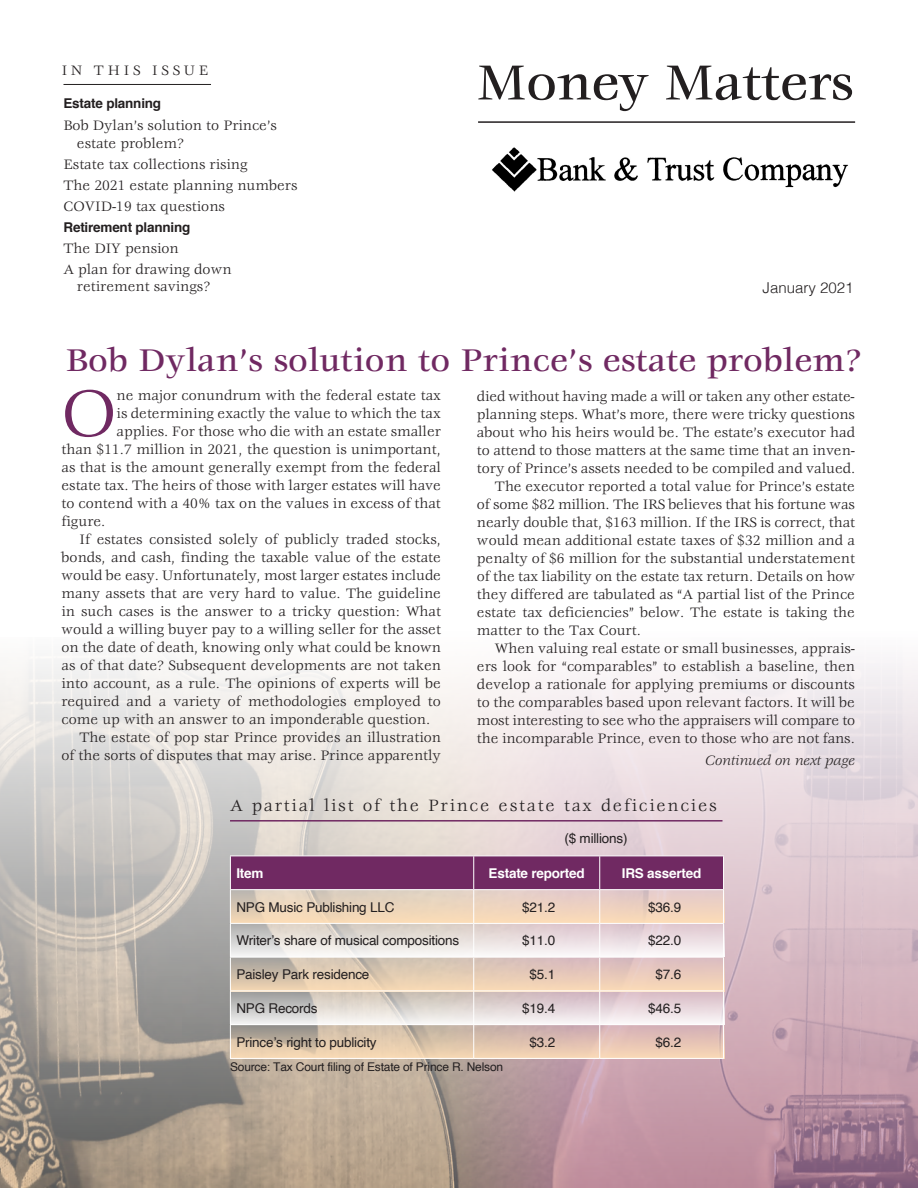
<style>
.page{position:relative;width:918px;height:1188px;background:#fff}
.page>*{position:absolute;margin:0;border:0;box-sizing:border-box;transform-origin:0 0}
.Body_no_indent{font:72.45px "Veljovic";color:#702962}
.t1{font:500 54px "Veljovic";letter-spacing:-.005em;color:#231f20}
.Headline{font:500 34.5px "Veljovic";color:#702962}
.Box_Head{font:18px "Veljovic";letter-spacing:.1em;color:#231f20}
.Body{font:15px/18px "Veljovic";color:#231f20;text-align:justify}
.Body_no_indent-2{font:15px/18px "Veljovic";color:#231f20}
.Body_no_indent-3{font:italic 15px "Veljovic";color:#231f20}
.Body-2{font:15px "Veljovic";letter-spacing:.25em;color:#231f20}
.t2{font:300 15px "Helvetica";color:#231f20}
.box_text{font:13.5px "Helvetica";letter-spacing:-.015em;color:#231f20}
.Body_no_indent-4{font:700 13.5px "Helvetica";letter-spacing:-.015em;color:#231f20}
.box_text-2{font:700 13.5px "Helvetica";letter-spacing:-.015em;color:#fff}
.box_text-3{font:12px "Helvetica";letter-spacing:-.015em;color:#231f20}
</style>
<div class="page">
<hr style="left:63px;top:84px;width:148px;height:1px;background:#231f20">
<svg style="left:0;top:660px;width:918px;height:528px;background:#cebfbf"></svg>
<hr style="left:230px;top:820px;width:493px;height:2px;background:#702962">
<svg style="left:231px;top:922px;width:492px;height:35px"></svg>
<svg style="left:231px;top:992px;width:492px;height:32px;background:#ded5d5"></svg>
<svg style="left:231px;top:958px;width:492px;height:33px;background:#e2cab6"></svg>
<svg style="left:231px;top:1025px;width:492px;height:33px;background:#dbc1ae"></svg>
<svg style="left:231px;top:890px;width:492px;height:32px;background:#ebd3be"></svg>
<div style="left:231px;top:857px;width:492px;height:32px;background:#702962"></div>
<hr style="left:230px;top:856px;width:244px;height:1px;background:#fff">
<hr style="left:230px;top:856px;width:1px;height:33px;background:#fff">
<hr style="left:474px;top:856px;width:126px;height:1px;background:#fff">
<hr style="left:473px;top:856px;width:1px;height:33px;background:#fff">
<hr style="left:600px;top:856px;width:124px;height:1px;background:#fff">
<hr style="left:599px;top:856px;width:1px;height:33px;background:#fff">
<hr style="left:723px;top:856px;width:1px;height:33px;background:#fff">
<hr style="left:230px;top:889px;width:244px;height:1px;background:#fff">
<hr style="left:230px;top:890px;width:1px;height:33px;background:#fff">
<hr style="left:474px;top:889px;width:126px;height:1px;background:#fff">
<hr style="left:473px;top:890px;width:1px;height:33px;background:#fff">
<hr style="left:600px;top:889px;width:124px;height:1px;background:#fff">
<hr style="left:599px;top:890px;width:1px;height:33px;background:#fff">
<hr style="left:723px;top:890px;width:1px;height:33px;background:#fff">
<hr style="left:230px;top:923px;width:244px;height:1px;background:#fff">
<hr style="left:230px;top:924px;width:1px;height:33px;background:#fff">
<hr style="left:474px;top:923px;width:126px;height:1px;background:#fff">
<hr style="left:473px;top:924px;width:1px;height:33px;background:#fff">
<hr style="left:600px;top:923px;width:124px;height:1px;background:#fff">
<hr style="left:599px;top:924px;width:1px;height:33px;background:#fff">
<hr style="left:723px;top:924px;width:1px;height:33px;background:#fff">
<hr style="left:230px;top:957px;width:244px;height:1px;background:#fff">
<hr style="left:230px;top:958px;width:1px;height:33px;background:#fff">
<hr style="left:474px;top:957px;width:126px;height:1px;background:#fff">
<hr style="left:473px;top:958px;width:1px;height:33px;background:#fff">
<hr style="left:600px;top:957px;width:124px;height:1px;background:#fff">
<hr style="left:599px;top:958px;width:1px;height:33px;background:#fff">
<hr style="left:723px;top:958px;width:1px;height:33px;background:#fff">
<hr style="left:230px;top:991px;width:244px;height:1px;background:#fff">
<hr style="left:230px;top:991px;width:1px;height:33px;background:#fff">
<hr style="left:474px;top:991px;width:126px;height:1px;background:#fff">
<hr style="left:473px;top:991px;width:1px;height:33px;background:#fff">
<hr style="left:600px;top:991px;width:124px;height:1px;background:#fff">
<hr style="left:599px;top:991px;width:1px;height:33px;background:#fff">
<hr style="left:723px;top:991px;width:1px;height:33px;background:#fff">
<hr style="left:230px;top:1024px;width:244px;height:1px;background:#fff">
<hr style="left:230px;top:1025px;width:1px;height:33px;background:#fff">
<hr style="left:474px;top:1024px;width:126px;height:1px;background:#fff">
<hr style="left:473px;top:1025px;width:1px;height:33px;background:#fff">
<hr style="left:600px;top:1024px;width:124px;height:1px;background:#fff">
<hr style="left:599px;top:1025px;width:1px;height:33px;background:#fff">
<hr style="left:723px;top:1025px;width:1px;height:33px;background:#fff">
<hr style="left:230px;top:1058px;width:244px;height:1px;background:#fff">
<hr style="left:474px;top:1058px;width:126px;height:1px;background:#fff">
<hr style="left:600px;top:1058px;width:124px;height:1px;background:#fff">
<hr style="left:478px;top:121px;width:377px;height:2px;background:#231f20">
<img style="left:492px;top:147px;width:356px;height:45px">
<p class="Body-2" style="left:62px;top:62px;width:148px">IN THIS ISSUE</p>
<p class="Body_no_indent-4" style="left:63px;top:92px;width:99px">Estate planning</p>
<p class="Body_no_indent-2" style="left:77px;top:117px;width:201px;text-indent:-14px">Bob Dylan’s solution to Prince’s estate problem?</p>
<p class="Body_no_indent-2" style="left:63px;top:156px;width:186px">Estate tax collections rising</p>
<p class="Body_no_indent-2" style="left:63px;top:177px;width:235px">The 2021 estate planning numbers</p>
<p class="Body_no_indent-2" style="left:63px;top:198px;width:163px">COVID-19 tax questions</p>
<p class="Body_no_indent-4" style="left:63px;top:216px;width:128px">Retirement planning</p>
<p class="Body_no_indent-2" style="left:63px;top:240px;width:117px">The DIY pension</p>
<p class="Body_no_indent-2" style="left:63px;top:262px;width:170px;line-height:16.5px;text-align:center">A plan for drawing down retirement savings?</p>
<h2 class="t1" style="left:477px;top:53px;width:377px">Money Matters</h2>
<p class="t2" style="left:763px;top:275px;width:92px">January 2021</p>
<p class="Headline" style="left:66px;top:342px;width:796px">Bob Dylan’s solution to Prince’s estate problem?</p>
<p class="Body_no_indent" style="left:62px;top:374px;width:57px">O</p>
<p class="Body_no_indent-2" style="left:117px;top:387px;width:326px">ne major conundrum with the federal estate tax</p>
<p class="Body" style="left:477px;top:388px;width:380px">died without having made a will or taken any other estate&shy;planning steps. What’s more, there were tricky questions about who his heirs would be. The estate’s executor had to attend to those matters at the same time that an inven&shy;tory of Prince’s assets needed to be compiled and valued.</p>
<p class="Body" style="left:477px;top:478px;width:380px;text-indent:18px">The executor reported a total value for Prince’s estate of some $82 million. The IRS believes that his fortune was nearly double that, $163 million. If the IRS is correct, that would mean additional estate taxes of $32 million and a penalty of $6 million for the substantial understatement of the tax liability on the estate tax return. Details on how they differed are tabulated as “A partial list of the Prince estate tax deficiencies” below. The estate is taking the matter to the Tax Court.</p>
<p class="Body" style="left:477px;top:640px;width:380px;text-indent:18px">When valuing real estate or small businesses, apprais&shy;ers look for “comparables” to establish a baseline, then develop a rationale for applying premiums or discounts to the comparables based upon relevant factors. It will be most interesting to see who the appraisers will compare to the incomparable Prince, even to those who are not fans.</p>
<p class="Body_no_indent-3" style="left:705px;top:752px;width:151px">Continued on next page</p>
<p class="Box_Head" style="left:230px;top:796px;width:488px">A partial list of the Prince estate tax deficiencies</p>
<p class="box_text" style="left:564px;top:828px;width:65px">($ millions)</p>
<p class="box_text-2" style="left:236px;top:862px;width:29px">Item</p>
<p class="box_text-2" style="left:489px;top:862px;width:98px">Estate reported</p>
<p class="box_text-2" style="left:622px;top:862px;width:81px">IRS asserted</p>
<p class="box_text" style="left:236px;top:896px;width:160px">NPG Music Publishing LLC</p>
<p class="box_text" style="left:522px;top:896px;width:34px">$21.2</p>
<p class="box_text" style="left:648px;top:896px;width:34px">$36.9</p>
<p class="box_text" style="left:236px;top:930px;width:224px">Writer’s share of musical compositions</p>
<p class="box_text" style="left:522px;top:930px;width:34px">$11.0</p>
<p class="box_text" style="left:648px;top:930px;width:34px">$22.0</p>
<p class="box_text" style="left:236px;top:964px;width:135px">Paisley Park residence</p>
<p class="box_text" style="left:530px;top:964px;width:27px">$5.1</p>
<p class="box_text" style="left:656px;top:964px;width:27px">$7.6</p>
<p class="box_text" style="left:236px;top:998px;width:83px">NPG Records</p>
<p class="box_text" style="left:522px;top:998px;width:34px">$19.4</p>
<p class="box_text" style="left:648px;top:998px;width:34px">$46.5</p>
<p class="box_text" style="left:236px;top:1031px;width:142px">Prince’s right to publicity</p>
<p class="box_text" style="left:530px;top:1031px;width:27px">$3.2</p>
<p class="box_text" style="left:656px;top:1031px;width:27px">$6.2</p>
<p class="box_text-3" style="left:230px;top:1057px;width:275px">Source: Tax Court filing of Estate of Prince R. Nelson</p>
<p class="Body_no_indent-2" style="left:117px;top:405px;width:326px">is determining exactly the value to which the tax</p>
<p class="Body_no_indent-2" style="left:117px;top:423px;width:326px">applies. For those who die with an estate smaller</p>
<p class="Body_no_indent-2" style="left:62px;top:441px;width:381px">than $11.7 million in 2021, the question is unimportant,</p>
<p class="Body_no_indent-2" style="left:62px;top:459px;width:381px">as that is the amount generally exempt from the federal</p>
<p class="Body_no_indent-2" style="left:62px;top:477px;width:381px">estate tax. The heirs of those with larger estates will have</p>
<p class="Body_no_indent-2" style="left:62px;top:495px;width:381px">to contend with a 40% tax on the values in excess of that</p>
<p class="Body_no_indent-2" style="left:62px;top:513px;width:45px">figure.</p>
<p class="Body" style="left:62px;top:531px;width:381px;text-indent:18px">If estates consisted solely of publicly traded stocks, bonds, and cash, finding the taxable value of the estate would be easy. Unfortunately, most larger estates include many assets that are very hard to value. The guideline in such cases is the answer to a tricky question: What would a willing buyer pay to a willing seller for the asset on the date of death, knowing only what could be known as of that date? Subsequent developments are not taken into account, as a rule. The opinions of experts will be required and a variety of methodologies employed to come up with an answer to an imponderable question.</p>
<p class="Body" style="left:62px;top:729px;width:381px;text-align:right">The estate of pop star Prince provides an illustration<br>of the sorts of disputes that may arise. Prince apparently</p>
</div>
